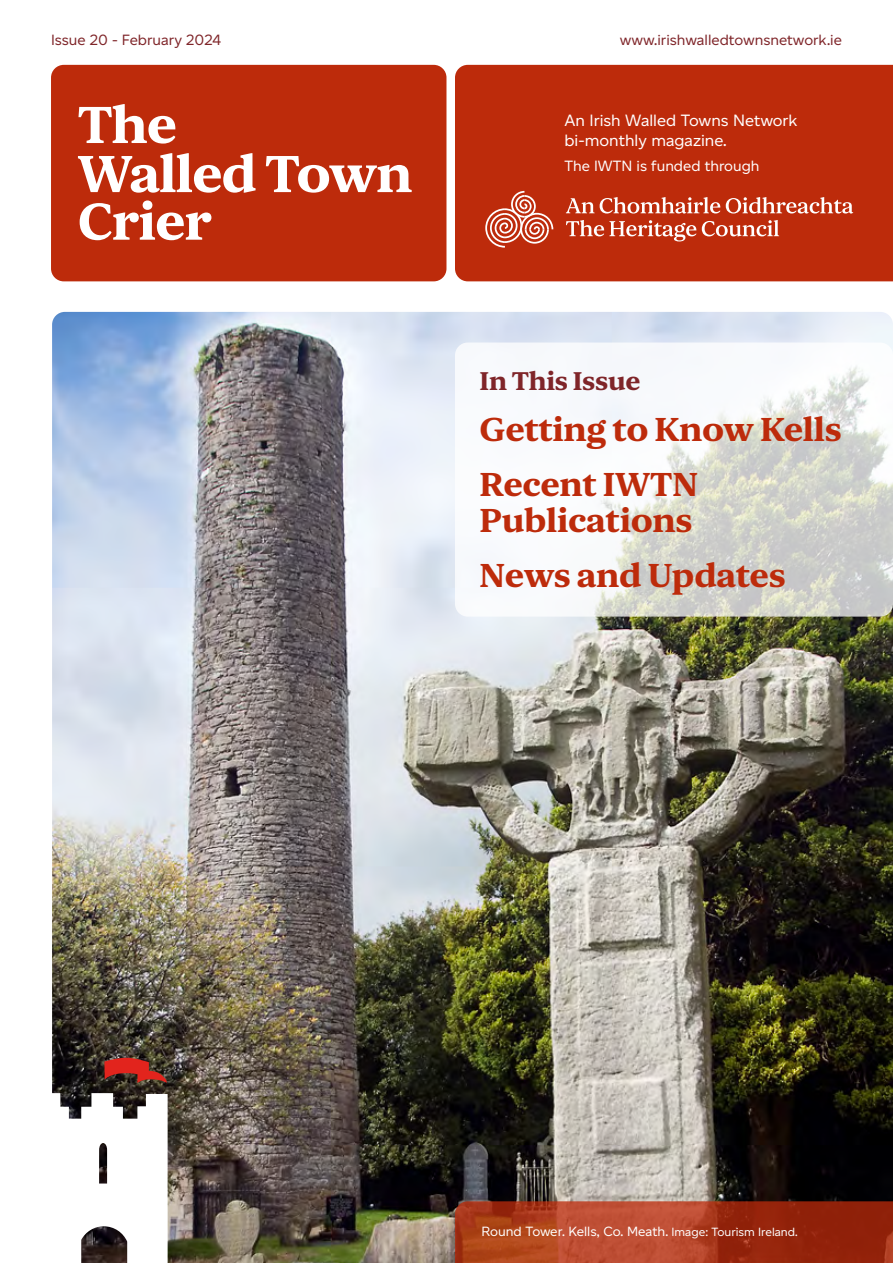
<style>
.page{position:relative;width:893px;height:1263px;background:#fff}
.page>*{position:absolute;margin:0;border:0;box-sizing:border-box;transform-origin:0 0}
.t1{font:700 55.05px/48.3px "Orbikular";letter-spacing:-.02em;color:#fff}
.t2{font:700 35.1px/54.9px "Orbikular";letter-spacing:-.01em;color:#bd2b0b}
.t3{font:700 27.15px "Orbikular";letter-spacing:-.01em;color:#7f2529}
.t4{font:16.5px/19.8px "Altform";color:#fff}
.t5{font:15px "Altform";color:#7f2529}
.t6{font:15px "Altform";color:#fff}
.t7{font:13.5px "Altform";color:#fff}
.s1{font-size:12px}
</style>
<div class="page">
<div style="left:51px;top:65px;width:395px;height:216px;background:#bd2b0b;border-radius:13px"></div>
<div style="left:455px;top:65px;width:438px;height:216px;background:#bd2b0b"></div>
<img style="left:52px;top:312px;width:841px;height:951px">
<svg style="left:485px;top:191px;width:68px;height:57px;background:#ce624b"></svg>
<svg style="left:566px;top:197px;width:154px;height:17px"></svg>
<svg style="left:726px;top:197px;width:127px;height:17px"></svg>
<svg style="left:566px;top:220px;width:130px;height:21px;background:#cd6048"></svg>
<svg style="left:702px;top:220px;width:77px;height:16px"></svg>
<svg style="left:104px;top:1057px;width:63px;height:26px;background:#922c23"></svg>
<svg style="left:52px;top:1093px;width:116px;height:170px"></svg>
<svg style="left:455px;top:342px;width:438px;height:275px;fill:#f6f8fb"></svg>
<svg style="left:455px;top:1201px;width:438px;height:62px;background:#a7391d"></svg>
<p class="t5" style="left:51px;top:32px;width:172px">Issue 20 - February 2024</p>
<p class="t5" style="left:620px;top:32px;width:224px">www.irishwalledtownsnetwork.ie</p>
<h1 class="t1" style="left:78px;top:97px;width:336px">The<br>Walled Town<br>Crier</h1>
<p class="t4" style="left:564px;top:111px;width:234px">An Irish Walled Towns Network bi-monthly magazine.</p>
<p class="t6" style="left:564px;top:158px;width:197px">The IWTN is funded through</p>
<p class="t3" style="left:480px;top:362px;width:162px">In This Issue</p>
<p class="t2" style="left:480px;top:400px;width:364px">Getting to Know Kells<br>Recent IWTN</p>
<p class="t2" style="left:480px;top:491px;width:308px">Publications<br>News and Updates</p>
<p class="t7" style="left:482px;top:1223px;width:318px">Round Tower. Kells, Co. Meath. <span class="s1">Image: Tourism Ireland.</span></p>
</div>
